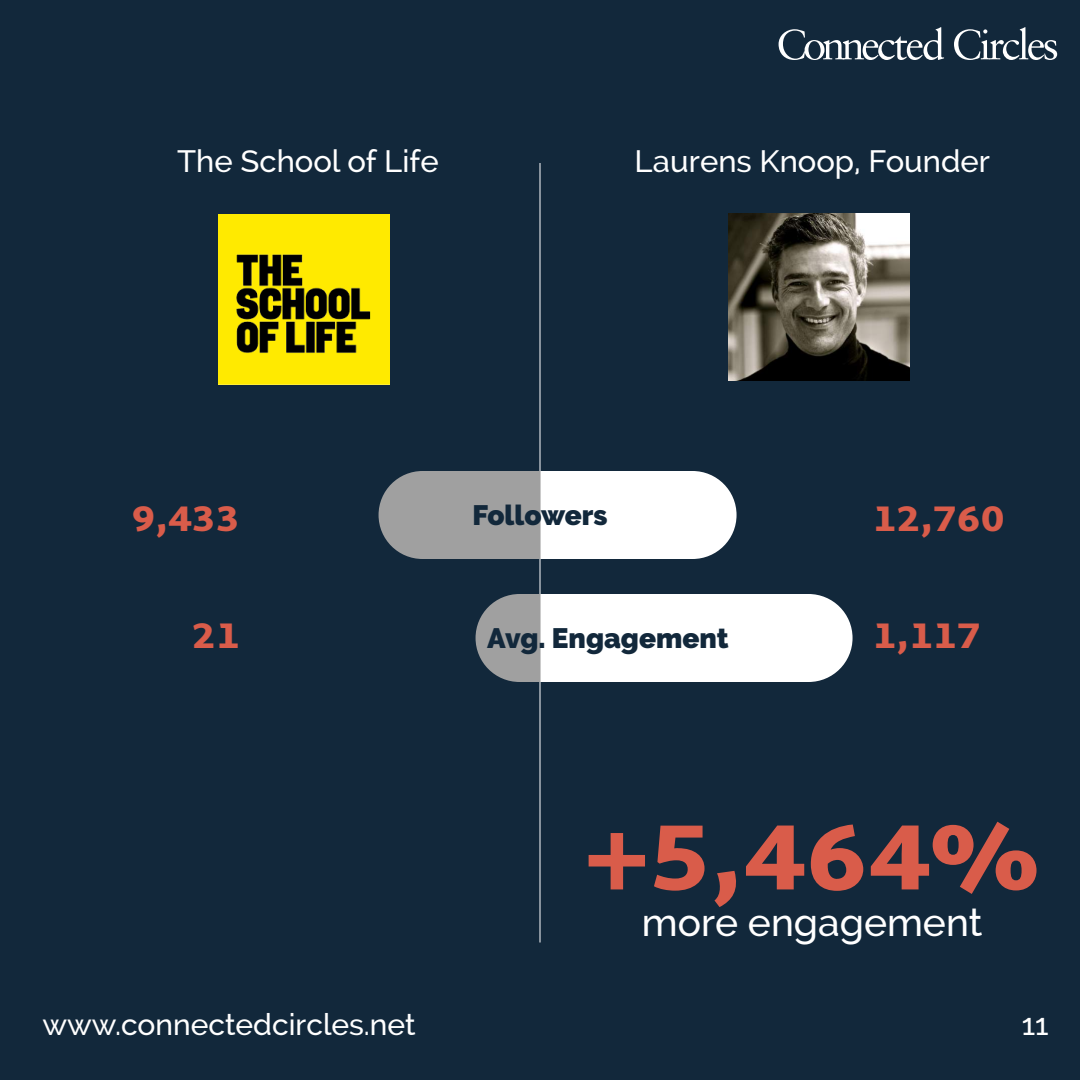
<style>
.page{position:relative;width:1080px;height:1080px;background:#12283b}
.page>*{position:absolute;margin:0;border:0;box-sizing:border-box;transform-origin:0 0}
.t1{font:800 94px "Martel Sans";color:#d95c4a}
.t2{font:500 39px "Raleway";color:#fff}
.t3{font:800 36px "Martel Sans";color:#d95c4a}
.t4{font:500 31px "Raleway";color:#fff}
.t5{font:500 30px "Raleway";color:#fff}
.t6{font:900 28px "Raleway";color:#12283b}
</style>
<div class="page">
<svg style="left:779px;top:27px;width:165px;height:33px"></svg>
<svg style="left:954px;top:27px;width:103px;height:33px"></svg>
<hr style="left:540px;top:163px;width:1px;height:779px;background:#fff">
<svg style="left:476px;top:594px;width:377px;height:88px"></svg>
<img style="left:219px;top:214px;width:171px;height:171px">
<img style="left:729px;top:213px;width:181px;height:167px">
<svg style="left:379px;top:471px;width:358px;height:88px"></svg>
<p class="t4" style="left:177px;top:143px;width:263px">The School of Life</p>
<p class="t4" style="left:635px;top:143px;width:357px">Laurens Knoop, Founder</p>
<p class="t3" style="left:132px;top:498px;width:110px">9,433</p>
<p class="t3" style="left:192px;top:614px;width:49px">21</p>
<p class="t6" style="left:472px;top:499px;width:137px">Followers</p>
<p class="t6" style="left:487px;top:622px;width:243px">Avg. Engagement</p>
<p class="t3" style="left:873px;top:498px;width:134px">12,760</p>
<p class="t3" style="left:873px;top:614px;width:110px">1,117</p>
<h1 class="t1" style="left:586px;top:802px;width:454px">+5,464%</h1>
<p class="t2" style="left:642px;top:900px;width:342px">more engagement</p>
<p class="t5" style="left:42px;top:1007px;width:375px">www.connectedcircles.net</p>
<p class="t5" style="left:1022px;top:1007px;width:28px">11</p>
</div>
